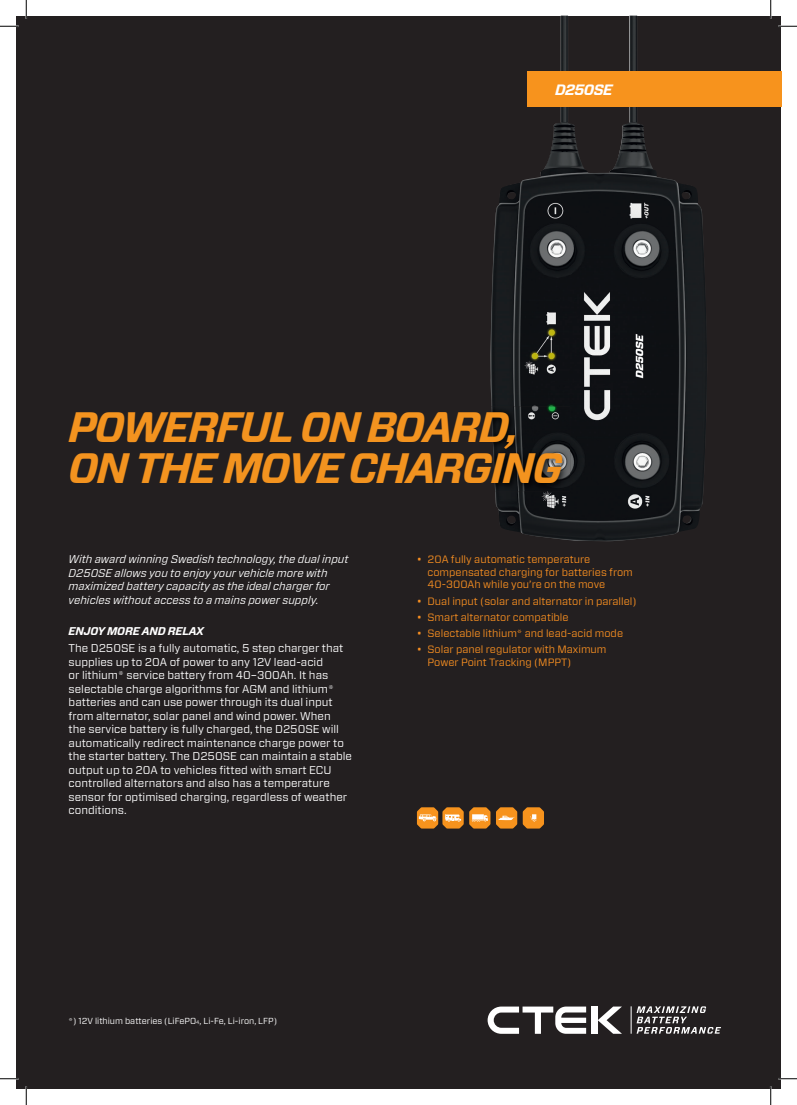
<style>
.page{position:relative;width:797px;height:1105px;background:#fff}
.page>*{position:absolute;margin:0;border:0;box-sizing:border-box;transform-origin:0 0}
.t1{font:italic 700 42.5px/41.2px "Forza";letter-spacing:-.04em;color:#f3931f}
.t2{font:italic 700 15px "Forza";letter-spacing:-.04em;color:#fff}
.t3{font:11.25px/13.5px "Forza";color:#fff}
.t4{font:italic 11.25px/13.5px "Forza";color:#fff}
.t5{font:italic 700 11.25px "Forza";letter-spacing:-.02em;color:#fff}
.t6{font:10.62px/12.8px "Forza";color:#f68e20}
.t7{font:8.75px "Forza";color:#fff}
.s1{font-size:5.12px}
</style>
<div class="page">
<div style="left:16px;top:16px;width:764px;height:1073px;background:#231f20"></div>
<img style="left:490px;top:16px;width:139px;height:385px">
<svg style="left:417px;top:807px;width:46px;height:21px"></svg>
<svg style="left:469px;top:807px;width:21px;height:21px"></svg>
<svg style="left:496px;top:807px;width:48px;height:21px"></svg>
<div style="left:591px;top:1006px;width:6px;height:28px;background:#fff"></div>
<svg style="left:597px;top:1006px;width:25px;height:28px"></svg>
<svg style="left:487px;top:1006px;width:99px;height:28px"></svg>
<svg style="left:631px;top:1006px;width:90px;height:28px"></svg>
<div style="left:527px;top:71px;width:254px;height:36px;background:#f7931d"></div>
<img style="left:491px;top:407px;width:79px;height:84px">
<svg style="left:0;top:25px;width:19px;height:2px"></svg>
<svg style="left:778px;top:25px;width:19px;height:2px"></svg>
<svg style="left:0;top:1078px;width:19px;height:1px"></svg>
<svg style="left:778px;top:1078px;width:19px;height:1px"></svg>
<svg style="left:25px;top:0;width:2px;height:19px"></svg>
<svg style="left:25px;top:1086px;width:2px;height:19px"></svg>
<svg style="left:770px;top:0;width:1px;height:19px"></svg>
<svg style="left:770px;top:1086px;width:1px;height:19px"></svg>
<h2 class="t2" style="left:555px;top:80px;width:59px">D250SE</h2>
<h1 class="t1" style="left:69px;top:407px;width:495px">POWERFUL ON BOARD,<br>ON THE MOVE CHARGING</h1>
<p class="t4" style="left:69px;top:552px;width:281px">With award winning Swedish technology, the dual input D250SE allows you to enjoy your vehicle more with maximized battery capacity as the ideal charger for vehicles without access to a mains power supply.</p>
<p class="t5" style="left:69px;top:623px;width:137px">ENJOY MORE AND RELAX</p>
<p class="t3" style="left:69px;top:641px;width:285px">The D250SE is a fully automatic, 5 step charger that supplies up to 20A of power to any 12V lead-acid<br>or lithium* service battery from 40–300Ah. It has selectable charge algorithms for AGM and lithium* batteries and can use power through its dual input from alternator, solar panel and wind power. When<br>the service battery is fully charged, the D250SE will automatically redirect maintenance charge power to the starter battery. The D250SE can maintain a stable output up to 20A to vehicles fitted with smart ECU controlled alternators and also has a temperature sensor for optimised charging, regardless of weather conditions.</p>
<p class="t6" style="left:427px;top:552px;width:207px;text-indent:-11px">• 20A fully automatic temperature compensated charging for batteries from<br>40-300Ah while you’re on the move</p>
<p class="t6" style="left:417px;top:594px;width:221px">• Dual input (solar and alternator in parallel)</p>
<p class="t6" style="left:417px;top:611px;width:153px">• Smart alternator compatible</p>
<p class="t6" style="left:417px;top:627px;width:208px">• Selectable lithium* and lead-acid mode</p>
<p class="t6" style="left:427px;top:643px;width:180px;text-indent:-11px">• Solar panel regulator with Maximum<br>Power Point Tracking (MPPT)</p>
<p class="t7" style="left:69px;top:1014px;width:210px">*) 12V lithium batteries (LiFePO<span class="s1">4</span>, Li-Fe, Li-iron, LFP)</p>
</div>
